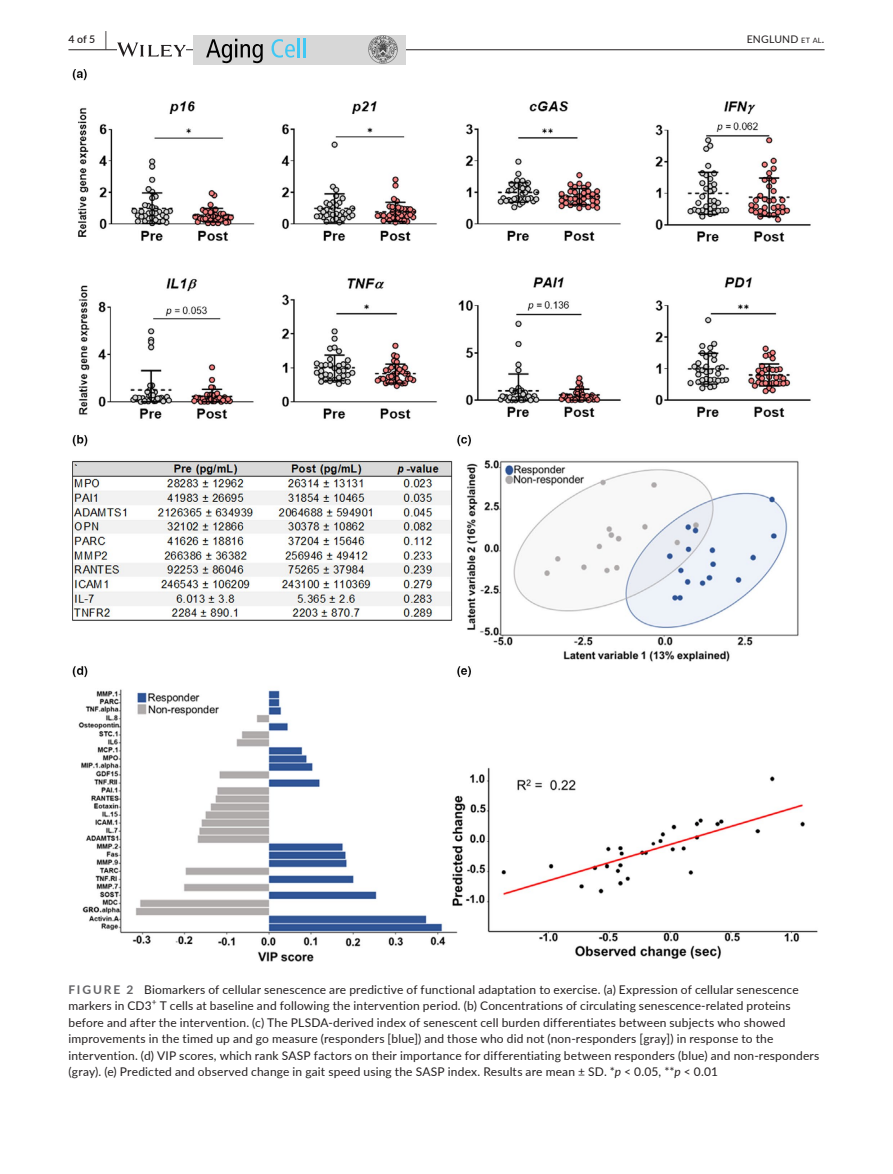
<style>
.page{position:relative;width:893px;height:1174px;background:#fff}
.page>*{position:absolute;margin:0;border:0;box-sizing:border-box;transform-origin:0 0}
.t1{font:12px/16.5px "Lato";letter-spacing:.015em;color:#231f20}
.t2{font:10.5px "Lato";letter-spacing:.015em;color:#231f20}
.t3{font:600 10.5px "Lato";color:#231f20}
.t4{font:8.4px "Lato";color:#231f20}
.s1{font-size:19.5px}
.s2{font-size:7.35px}
.s3{font-weight:700;color:#636366}
.s4{font-style:italic}
</style>
<div class="page">
<hr style="left:68px;top:49px;width:756px;height:1px;background:#231f20">
<svg style="left:117px;top:42px;width:69px;height:15px"></svg>
<div style="left:194px;top:35px;width:212px;height:29px;background:#d7d7d7"></div>
<svg style="left:206px;top:39px;width:57px;height:24px"></svg>
<svg style="left:271px;top:39px;width:24px;height:19px"></svg>
<hr style="left:297px;top:38px;width:3px;height:19px;background:#40c8f4">
<svg style="left:303px;top:38px;width:2px;height:19px"></svg>
<img style="left:369px;top:35px;width:28px;height:29px">
<img style="left:72px;top:69px;width:746px;height:892px">
<p class="t3" style="left:68px;top:31px;width:40px">4 of 5 <span class="s1">|</span></p>
<p class="t2" style="left:747px;top:31px;width:79px">ENGLUND <span class="s2">et al</span>.</p>
<p class="t1" style="left:68px;top:980px;width:732px"><span class="s3">FIGURE 2</span> Biomarkers of cellular senescence are predictive of functional adaptation to exercise. (a) Expression of cellular senescence markers in CD3</p>
<p class="t4" style="left:152px;top:995px;width:6px">+</p>
<p class="t1" style="left:68px;top:997px;width:752px;text-indent:91px">T cells at baseline and following the intervention period. (b) Concentrations of circulating senescence-related proteins before and after the intervention. (c) The PLSDA-derived index of senescent cell burden differentiates between subjects who showed improvements in the timed up and go measure (responders [blue]) and those who did not (non-responders [gray]) in response to the intervention. (d) VIP scores, which rank SASP factors on their importance for differentiating between responders (blue) and non-responders (gray). (e) Predicted and observed change in gait speed using the SASP index. Results are mean ± SD. *<span class="s4">p</span> &lt; 0.05, **<span class="s4">p</span> &lt; 0.01</p>
</div>
